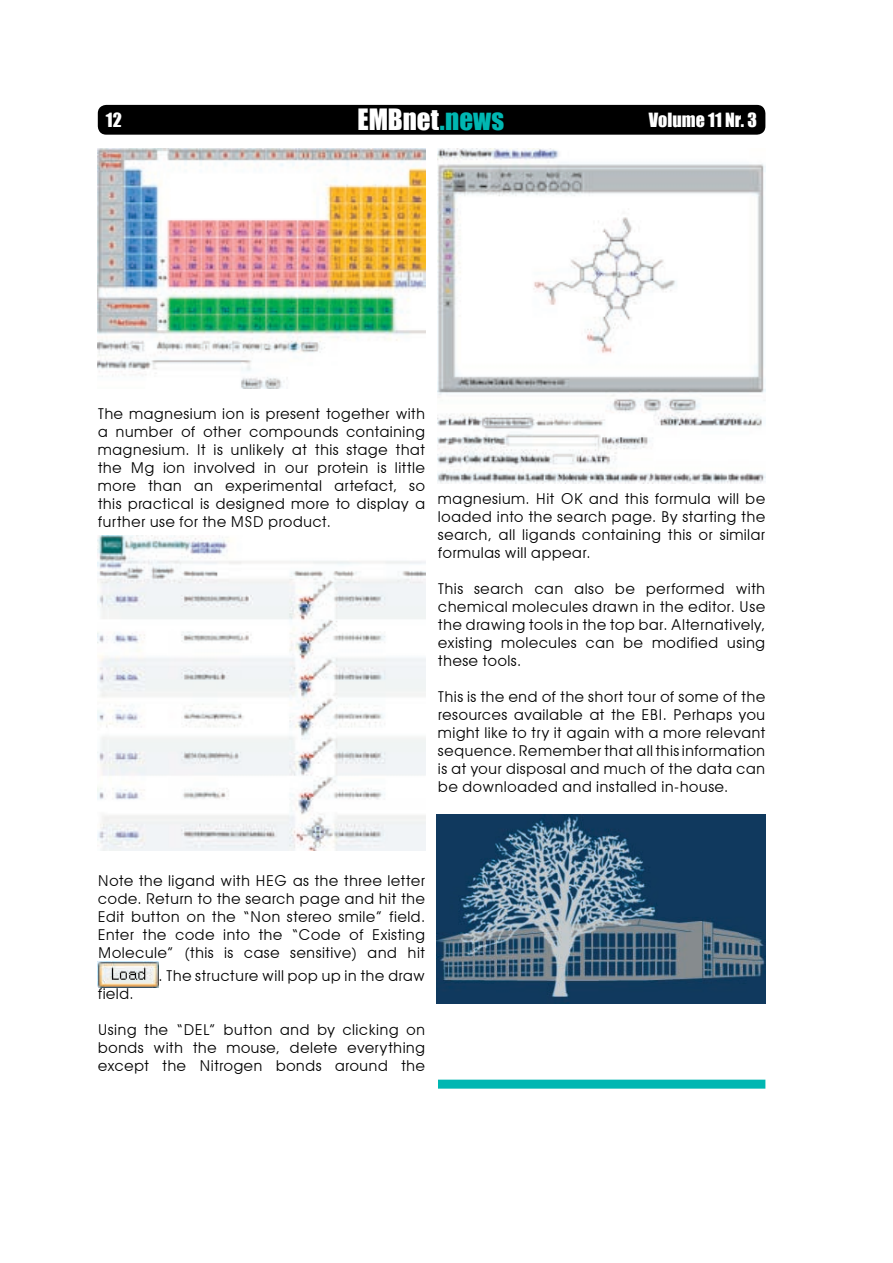
<style>
.page{position:relative;width:893px;height:1263px;background:#fff}
.page>*{position:absolute;margin:0;border:0;box-sizing:border-box;transform-origin:0 0}
.t1{font:27px "Impact";color:#fff}
.t2{font:18px "Impact";color:#fff}
.t3{font:15px/18px "Avant Garde";letter-spacing:.01em;color:#000;text-align:justify}
.s1{color:#00b7b2}
</style>
<div class="page">
<div style="left:98px;top:105px;width:667px;height:30px;background:#000"></div>
<img style="left:98px;top:961px;width:61px;height:26px">
<img style="left:98px;top:149px;width:327px;height:239px">
<img style="left:98px;top:536px;width:327px;height:314px">
<img style="left:438px;top:149px;width:327px;height:334px">
<div style="left:438px;top:1080px;width:327px;height:9px;background:#00b7b2"></div>
<img style="left:437px;top:814px;width:328px;height:189px">
<p class="t2" style="left:106px;top:109px;width:17px">12</p>
<h1 class="t1" style="left:357px;top:103px;width:148px">EMBnet<span class="s1">.news</span></h1>
<p class="t2" style="left:649px;top:109px;width:110px">Volume 11 Nr. 3</p>
<p class="t3" style="left:98px;top:405px;width:329px">The magnesium ion is present together with a number of other compounds containing magnesium. It is unlikely at this stage that the Mg ion involved in our protein is little more than an experimental artefact, so this practical is designed more to display a further use for the MSD product.</p>
<p class="t3" style="left:438px;top:490px;width:329px">magnesium. Hit OK and this formula will be loaded into the search page. By starting the search, all ligands containing this or similar formulas will appear.</p>
<p class="t3" style="left:438px;top:580px;width:329px">This search can also be performed with chemical molecules drawn in the editor. Use the drawing tools in the top bar. Alternatively, existing molecules can be modified using these tools.</p>
<p class="t3" style="left:438px;top:688px;width:329px">This is the end of the short tour of some of the resources available at the EBI. Perhaps you might like to try it again with a more relevant sequence. Remember that all this information is at your disposal and much of the data can be downloaded and installed in-house.</p>
<p class="t3" style="left:98px;top:872px;width:329px">Note the ligand with HEG as the three letter code. Return to the search page and hit the Edit button on the “Non stereo smile” field.<br>Enter the code into the “Code of Existing Molecule” (this is case sensitive) and hit</p>
<p class="t3" style="left:159px;top:966px;width:268px">. The structure will pop up in the draw</p>
<p class="t3" style="left:98px;top:984px;width:37px">field.</p>
<p class="t3" style="left:98px;top:1020px;width:329px">Using the “DEL” button and by clicking on bonds with the mouse, delete everything except the Nitrogen bonds around the</p>
</div>
